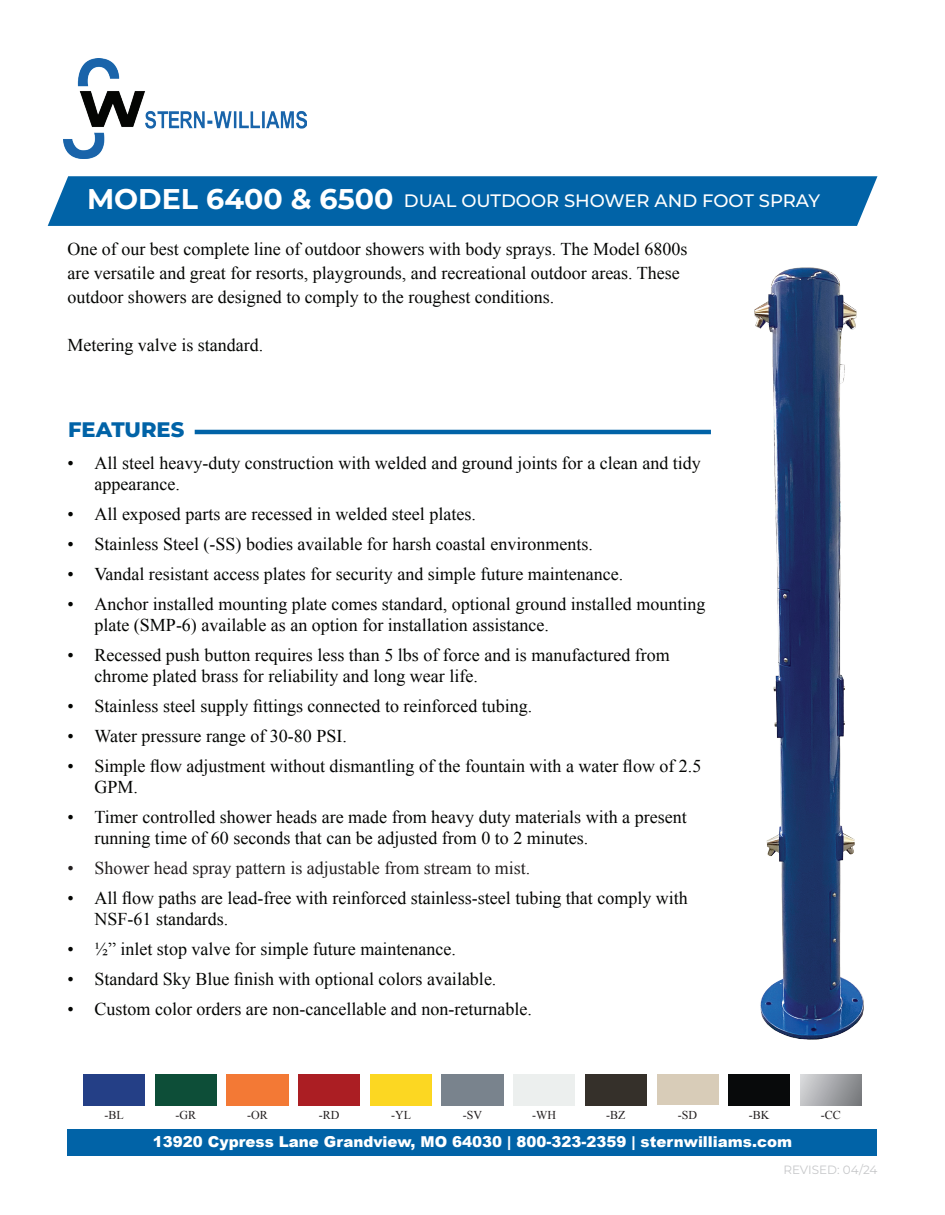
<style>
.page{position:relative;width:945px;height:1215px;background:#fff}
.page>*{position:absolute;margin:0;border:0;box-sizing:border-box;transform-origin:0 0}
.t1{font:700 28.5px "Montserrat";color:#fff}
.t2{font:800 21px "Montserrat";color:#0163a7}
.t3{font:18px/21px "Times New Roman";color:#040503}
.t4{font:18px "Times New Roman";color:#231f20}
.t5{font:100 18px "Montserrat";color:#fff}
.t6{font:900 15px "Arial";color:#fff}
.t7{font:12px "Times New Roman";color:#231f20}
.t8{font:12px "Montserrat";color:#c7c8ca}
</style>
<div class="page">
<div style="left:68px;top:1130px;width:810px;height:26px;background:#0163a7"></div>
<img style="left:64px;top:59px;width:242px;height:100px">
<div style="left:48px;top:176px;width:829px;height:50px;background:#0163a7"></div>
<hr style="left:195px;top:430px;width:516px;height:4px;background:#0163a7">
<img style="left:754px;top:267px;width:110px;height:773px">
<div style="left:800px;top:1074px;width:62px;height:31px;background:linear-gradient(to right,#d1d2d5,#7d7f83)"></div>
<div style="left:298px;top:1074px;width:62px;height:31px;background:#ab1e23"></div>
<div style="left:370px;top:1074px;width:62px;height:31px;background:#fcd722"></div>
<div style="left:83px;top:1074px;width:62px;height:31px;background:#243f86"></div>
<div style="left:729px;top:1074px;width:61px;height:31px;background:#080a0b"></div>
<div style="left:155px;top:1074px;width:61px;height:31px;background:#0d4e38"></div>
<div style="left:227px;top:1074px;width:61px;height:31px;background:#f37935"></div>
<div style="left:585px;top:1074px;width:62px;height:31px;background:#35302a"></div>
<div style="left:657px;top:1074px;width:61px;height:31px;background:#d8ccb8"></div>
<p class="t1" style="left:87px;top:180px;width:308px">MODEL 6400 &amp; 6500</p>
<p class="t5" style="left:404px;top:188px;width:418px">DUAL OUTDOOR SHOWER AND FOOT SPRAY</p>
<p class="t3" style="left:68px;top:237px;width:622px;line-height:24px">One of our best complete line of outdoor showers with body sprays. The Model 6800s are versatile and great for resorts, playgrounds, and recreational outdoor areas. These outdoor showers are designed to comply to the roughest conditions.</p>
<p class="t3" style="left:68px;top:335px;width:197px">Metering valve is standard.</p>
<p class="t2" style="left:68px;top:416px;width:118px">FEATURES</p>
<p class="t3" style="left:94px;top:453px;width:608px;text-indent:-27px">• All steel heavy-duty construction with welded and ground joints for a clean and tidy appearance.</p>
<p class="t3" style="left:68px;top:504px;width:410px">• All exposed parts are recessed in welded steel plates.</p>
<p class="t3" style="left:68px;top:534px;width:527px">• Stainless Steel (-SS) bodies available for harsh coastal environments.</p>
<p class="t3" style="left:68px;top:564px;width:557px">• Vandal resistant access plates for security and simple future maintenance.</p>
<p class="t3" style="left:94px;top:594px;width:612px;text-indent:-27px">• Anchor installed mounting plate comes standard, optional ground installed mounting plate (SMP-6) available as an option for installation assistance.</p>
<p class="t3" style="left:94px;top:645px;width:577px;text-indent:-27px">• Recessed push button requires less than 5 lbs of force and is manufactured from chrome plated brass for reliability and long wear life.</p>
<p class="t3" style="left:68px;top:696px;width:466px">• Stainless steel supply fittings connected to reinforced tubing.</p>
<p class="t3" style="left:68px;top:726px;width:281px">• Water pressure range of 30-80 PSI.</p>
<p class="t3" style="left:94px;top:756px;width:608px;text-indent:-27px">• Simple flow adjustment without dismantling of the fountain with a water flow of 2.5<br>GPM.</p>
<p class="t3" style="left:94px;top:807px;width:594px;text-indent:-27px">• Timer controlled shower heads are made from heavy duty materials with a present running time of 60 seconds that can be adjusted from 0 to 2 minutes.</p>
<p class="t4" style="left:68px;top:856px;width:464px">• Shower head spray pattern is adjustable from stream to mist.</p>
<p class="t3" style="left:94px;top:888px;width:595px;text-indent:-27px">• All flow paths are lead-free with reinforced stainless-steel tubing that comply with<br>NSF-61 standards.</p>
<p class="t3" style="left:68px;top:939px;width:390px">• ½” inlet stop valve for simple future maintenance.</p>
<p class="t3" style="left:68px;top:969px;width:430px">• Standard Sky Blue finish with optional colors available.</p>
<p class="t3" style="left:68px;top:999px;width:466px">• Custom color orders are non-cancellable and non-returnable.</p>
<p class="t7" style="left:105px;top:1107px;width:21px">-BL</p>
<p class="t7" style="left:175px;top:1107px;width:22px">-GR</p>
<p class="t7" style="left:247px;top:1107px;width:22px">-OR</p>
<p class="t7" style="left:319px;top:1107px;width:22px">-RD</p>
<p class="t7" style="left:391px;top:1107px;width:21px">-YL</p>
<p class="t7" style="left:463px;top:1107px;width:21px">-SV</p>
<p class="t7" style="left:532px;top:1107px;width:25px">-WH</p>
<p class="t7" style="left:606px;top:1107px;width:21px">-BZ</p>
<p class="t7" style="left:678px;top:1107px;width:21px">-SD</p>
<p class="t7" style="left:749px;top:1107px;width:22px">-BK</p>
<p class="t7" style="left:821px;top:1107px;width:22px">-CC</p>
<p class="t6" style="left:153px;top:1131px;width:641px">13920 Cypress Lane Grandview, MO 64030 | 800-323-2359 | sternwilliams.com</p>
<p class="t8" style="left:783px;top:1162px;width:96px">REVISED: 04/24</p>
</div>
